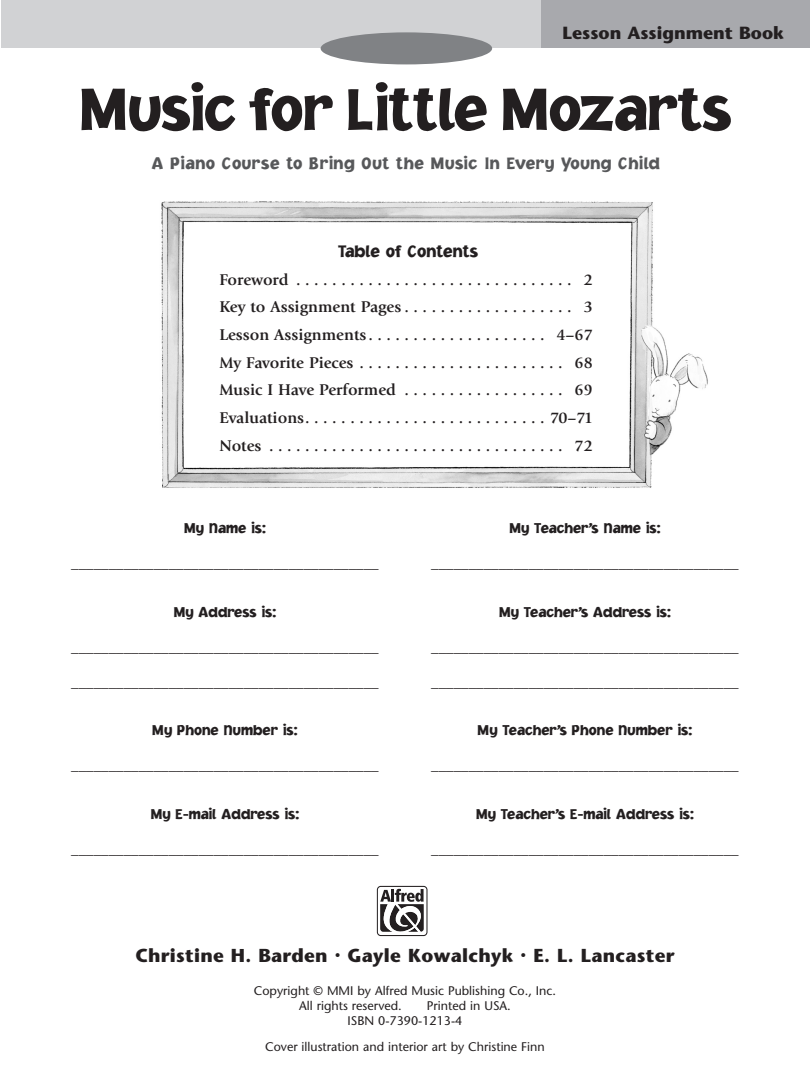
<style>
.page{position:relative;width:810px;height:1080px;background:#fff}
.page>*{position:absolute;margin:0;border:0;box-sizing:border-box;transform-origin:0 0}
.t1{font:900 62.5px "Jacoby ICG";letter-spacing:-.01em;color:#231f20}
.t2{font:700 18.75px "Stone Sans";letter-spacing:.015em;color:#231f20}
.t3{font:700 17.62px "Stone Sans";color:#231f20}
.t4{font:900 17.5px "Jacoby ICG";letter-spacing:.03em;color:#57585a}
.t5{font:900 17.5px "Jacoby ICG";color:#231f20}
.t6{font:700 16.25px "Giovanni";color:#231f20}
.t7{font:15px "Giovanni";color:#231f20}
.t8{font:900 15px "Jacoby ICG";color:#231f20}
.t9{font:12.5px/15px "Stone Sans";color:#231f20}
.s1{font-size:11.25px}
</style>
<div class="page">
<img style="left:161px;top:201px;width:547px;height:287px">
<div style="left:1px;top:0;width:661px;height:48px;background:#d1d2d4"></div>
<div style="left:541px;top:0;width:269px;height:48px;background:#a8a9ad"></div>
<div style="left:321px;top:32px;width:171px;height:32px;background:#808285;border-radius:50%"></div>
<div style="left:377px;top:886px;width:51px;height:50px;border:1px solid #231f20;border-radius:3px"></div>
<svg style="left:380px;top:889px;width:44px;height:43px"></svg>
<p class="t3" style="left:562px;top:22px;width:223px">Lesson Assignment Book</p>
<p class="t1" style="left:80px;top:71px;width:654px">Music for Little Mozarts</p>
<p class="t4" style="left:152px;top:152px;width:510px">A Piano Course to Bring Out the Music In Every Young Child</p>
<p class="t5" style="left:338px;top:241px;width:142px">Table of Contents</p>
<p class="t6" style="left:219px;top:270px;width:375px">Foreword ................................ 2</p>
<p class="t6" style="left:219px;top:298px;width:375px">KeytoAssignmentPages ................... 3</p>
<p class="t6" style="left:219px;top:325px;width:375px">LessonAssignments .................... 4–67</p>
<p class="t6" style="left:219px;top:353px;width:375px">MyFavoritePieces . ....................... 68</p>
<p class="t6" style="left:219px;top:381px;width:375px">MusicIHavePerformed ................... 69</p>
<p class="t6" style="left:219px;top:408px;width:375px">Evaluations .......................... 70–71</p>
<p class="t6" style="left:219px;top:436px;width:375px">Notes .................................. 72</p>
<p class="t8" style="left:184px;top:519px;width:83px">My Name is:</p>
<p class="t7" style="left:71px;top:555px;width:309px">_________________________________________</p>
<p class="t8" style="left:174px;top:603px;width:104px">My Address is:</p>
<p class="t7" style="left:71px;top:638px;width:309px">_________________________________________</p>
<p class="t7" style="left:71px;top:673px;width:309px">_________________________________________</p>
<p class="t8" style="left:152px;top:721px;width:147px">My Phone Number is:</p>
<p class="t7" style="left:71px;top:757px;width:309px">_________________________________________</p>
<p class="t8" style="left:151px;top:805px;width:150px">My E-mail Address is:</p>
<p class="t7" style="left:71px;top:840px;width:309px">_________________________________________</p>
<p class="t8" style="left:509px;top:519px;width:153px">My Teacher’s Name is:</p>
<p class="t7" style="left:431px;top:555px;width:309px">_________________________________________</p>
<p class="t8" style="left:499px;top:603px;width:173px">My Teacher’s Address is:</p>
<p class="t7" style="left:431px;top:638px;width:309px">_________________________________________</p>
<p class="t7" style="left:431px;top:673px;width:309px">_________________________________________</p>
<p class="t8" style="left:478px;top:721px;width:216px">My Teacher’s Phone Number is:</p>
<p class="t7" style="left:431px;top:757px;width:309px">_________________________________________</p>
<p class="t8" style="left:476px;top:805px;width:219px">My Teacher’s E-mail Address is:</p>
<p class="t7" style="left:431px;top:840px;width:309px">_________________________________________</p>
<p class="t2" style="left:135px;top:944px;width:541px">Christine H. Barden <span class="s1">•</span> Gayle Kowalchyk <span class="s1">•</span> E. L. Lancaster</p>
<p class="t9" style="left:299px;top:983px;width:258px;text-indent:-45px">Copyright © MMI by Alfred Music Publishing Co., Inc.<br>All rights reserved.</p>
<p class="t9" style="left:348px;top:998px;width:165px;text-indent:79px">Printed in USA.<br>ISBN 0-7390-1213-4</p>
<p class="t9" style="left:265px;top:1039px;width:281px">Cover illustration and interior art by Christine Finn</p>
</div>
